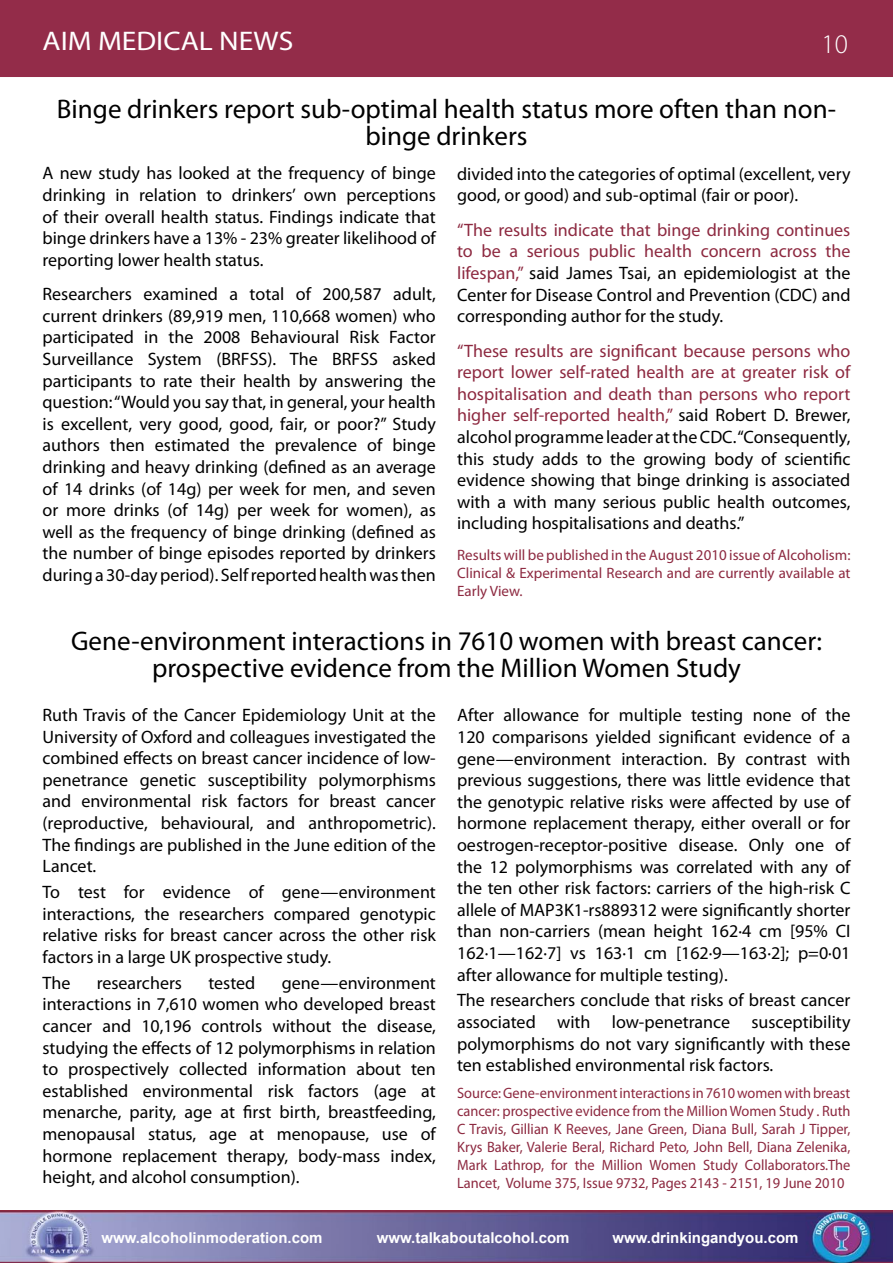
<style>
.page{position:relative;width:893px;height:1263px;background:#fff}
.page>*{position:absolute;margin:0;border:0;box-sizing:border-box;transform-origin:0 0}
.t1{font:27px/27px "Myriad Pro";color:#000;text-align:center}
.t2{font:27px "Myriad Pro";color:#fff;scale:1.1 1}
.t3{font:300 27px "Myriad Pro";color:#fff}
.t4{font:18px/21.6px "Myriad Pro";color:#000;text-align:justify}
.t5{font:15px/18px "Myriad Pro";color:#8d2940;text-align:justify;scale:.96 1}
.t6{font:15px/18px "Myriad Pro";color:#8d2940;text-align:justify}
.t7{font:700 15px "Arial";color:#fff}
.s1{color:#8d2940}
</style>
<div class="page">
<div style="left:0;top:0;width:892px;height:77px;background:#932c49"></div>
<svg style="left:892px;top:0;width:1px;height:77px"></svg>
<img style="left:0;top:1210px;width:893px;height:53px">
<h1 class="t2" style="left:43px;top:24px;width:230px">AIM MEDICAL NEWS</h1>
<h1 class="t3" style="left:822px;top:27px;width:28px">10</h1>
<h1 class="t1" style="left:57px;top:95px;width:780px">Binge drinkers report sub-optimal health status more often than non&shy;binge drinkers</h1>
<p class="t4" style="left:43px;top:162px;width:395px">A new study has looked at the frequency of binge drinking in relation to drinkers’ own perceptions of their overall health status. Findings indicate that binge drinkers have a 13% - 23% greater likelihood of reporting lower health status.</p>
<p class="t4" style="left:43px;top:283px;width:395px">Researchers examined a total of 200,587 adult, current drinkers (89,919 men, 110,668 women) who participated in the 2008 Behavioural Risk Factor Surveillance System (BRFSS). The BRFSS asked participants to rate their health by answering the question: “Would you say that, in general, your health is excellent, very good, good, fair, or poor?” Study authors then estimated the prevalence of binge drinking and heavy drinking (defined as an average of 14 drinks (of 14g) per week for men, and seven or more drinks (of 14g) per week for women), as well as the frequency of binge drinking (defined as the number of binge episodes reported by drinkers during a 30-day period). Self reported health was then</p>
<p class="t4" style="left:457px;top:163px;width:395px">divided into the categories of optimal (excellent, very good, or good) and sub-optimal (fair or poor).</p>
<p class="t4" style="left:457px;top:219px;width:395px"><span class="s1">“The results indicate that binge drinking continues to be a serious public health concern across the lifespan,”</span> said James Tsai, an epidemiologist at the Center for Disease Control and Prevention (CDC) and corresponding author for the study.</p>
<p class="t4" style="left:457px;top:339px;width:395px"><span class="s1">“These results are significant because persons who report lower self-rated health are at greater risk of hospitalisation and death than persons who report higher self-reported health,”</span> said Robert D. Brewer, alcohol programme leader at the CDC. “Consequently, this study adds to the growing body of scientific evidence showing that binge drinking is associated with a with many serious public health outcomes, including hospitalisations and deaths.”</p>
<p class="t6" style="left:457px;top:546px;width:395px">Results will be published in the August 2010 issue of Alcoholism:<br>Clinical &amp; Experimental Research and are currently available at Early View.</p>
<h1 class="t1" style="left:71px;top:627px;width:752px">Gene-environment interactions in 7610 women with breast cancer: prospective evidence from the Million Women Study</h1>
<p class="t4" style="left:43px;top:704px;width:395px">Ruth Travis of the Cancer Epidemiology Unit at the University of Oxford and colleagues investigated the combined effects on breast cancer incidence of low&shy;penetrance genetic susceptibility polymorphisms and environmental risk factors for breast cancer (reproductive, behavioural, and anthropometric).<br>The findings are published in the June edition of the Lancet.</p>
<p class="t4" style="left:43px;top:881px;width:395px">To test for evidence of gene—environment interactions, the researchers compared genotypic relative risks for breast cancer across the other risk factors in a large UK prospective study.</p>
<p class="t4" style="left:43px;top:971px;width:29px">The</p>
<p class="t4" style="left:97px;top:971px;width:87px">researchers</p>
<p class="t4" style="left:208px;top:971px;width:49px">tested</p>
<p class="t4" style="left:457px;top:704px;width:395px">After allowance for multiple testing none of the 120 comparisons yielded significant evidence of a gene—environment interaction. By contrast with previous suggestions, there was little evidence that the genotypic relative risks were affected by use of hormone replacement therapy, either overall or for oestrogen-receptor-positive disease. Only one of the 12 polymorphisms was correlated with any of the ten other risk factors: carriers of the high-risk C allele of MAP3K1-rs889312 were significantly shorter than non-carriers (mean height 162·4 cm [95% CI 162·1—162·7] vs 163·1 cm [162·9—163·2]; p=0·01 after allowance for multiple testing).</p>
<p class="t4" style="left:457px;top:989px;width:395px">The researchers conclude that risks of breast cancer associated with low-penetrance susceptibility polymorphisms do not vary significantly with these ten established environmental risk factors.</p>
<p class="t5" style="left:457px;top:1083px;width:411px">Source: Gene-environment interactions in 7610 women with breast cancer: prospective evidence from the Million Women Study . Ruth C Travis, Gillian K Reeves, Jane Green, Diana Bull, Sarah J Tipper, Krys Baker, Valerie Beral, Richard Peto, John Bell, Diana Zelenika, Mark Lathrop, for the Million Women Study Collaborators.The Lancet, Volume 375, Issue 9732, Pages 2143 - 2151, 19 June 2010</p>
<p class="t4" style="left:43px;top:971px;width:395px;text-indent:239px">gene—environment interactions in 7,610 women who developed breast cancer and 10,196 controls without the disease, studying the effects of 12 polymorphisms in relation to prospectively collected information about ten established environmental risk factors (age at menarche, parity, age at first birth, breastfeeding, menopausal status, age at menopause, use of hormone replacement therapy, body-mass index, height, and alcohol consumption).</p>
<p class="t7" style="left:101px;top:1229px;width:223px">www.alcoholinmoderation.com</p>
<p class="t7" style="left:377px;top:1229px;width:194px">www.talkaboutalcohol.com</p>
<p class="t7" style="left:612px;top:1229px;width:188px">www.drinkingandyou.com</p>
</div>
